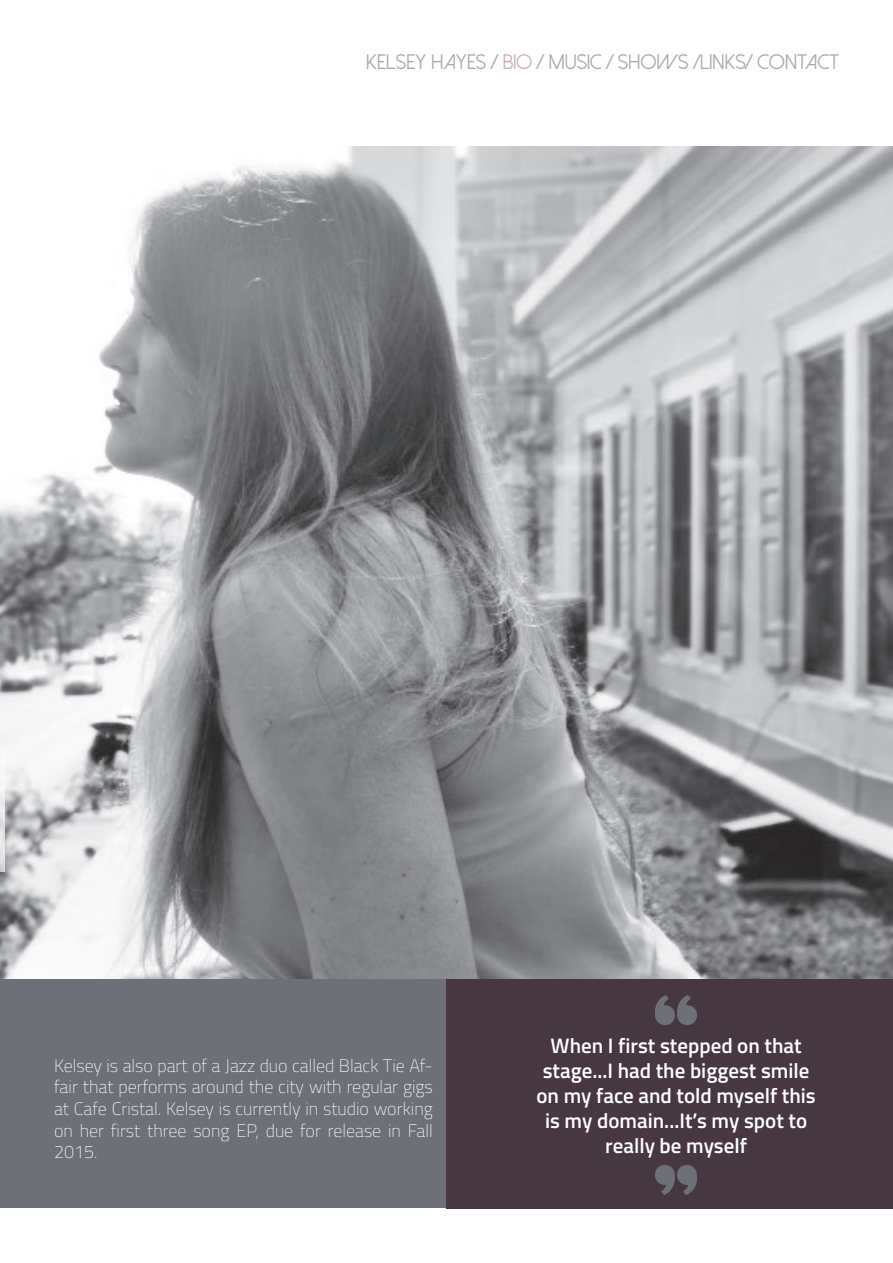
<style>
.page{position:relative;width:893px;height:1263px;background:#fff}
.page>*{position:absolute;margin:0;border:0;box-sizing:border-box;transform-origin:0 0}
.t1{font:600 21px/25.2px "Titillium";color:#fff;text-align:center}
.t2{font:21px "Dolce Vita";letter-spacing:.02em;color:#acaaae}
.t3{font:100 18px/21.6px "Titillium";color:#fff;text-align:justify}
.s1{color:#cbb1b6}
</style>
<div class="page">
<div style="left:0;top:975px;width:451px;height:233px;background:#6d7077"></div>
<div style="left:446px;top:975px;width:447px;height:234px;background:#473741"></div>
<img style="left:0;top:146px;width:893px;height:832px">
<svg style="left:655px;top:995px;width:42px;height:30px"></svg>
<svg style="left:655px;top:1165px;width:42px;height:30px"></svg>
<svg style="left:0;top:750px;width:4px;height:121px"></svg>
<p class="t2" style="left:366px;top:51px;width:474px">KELSEY HAYES / <span class="s1">BIO</span> / MUSIC / SHOWS /LINKS/ CONTACT</p>
<p class="t3" style="left:54px;top:1054px;width:380px">Kelsey is also part of a Jazz duo called Black Tie Af&shy;fair that performs around the city with regular gigs at Cafe Cristal. Kelsey is currently in studio working on her first three song EP, due for release in Fall 2015.</p>
<p class="t1" style="left:536px;top:1031px;width:281px">When I first stepped on that stage...I had the biggest smile on my face and told myself this is my domain...It’s my spot to really be myself</p>
</div>
